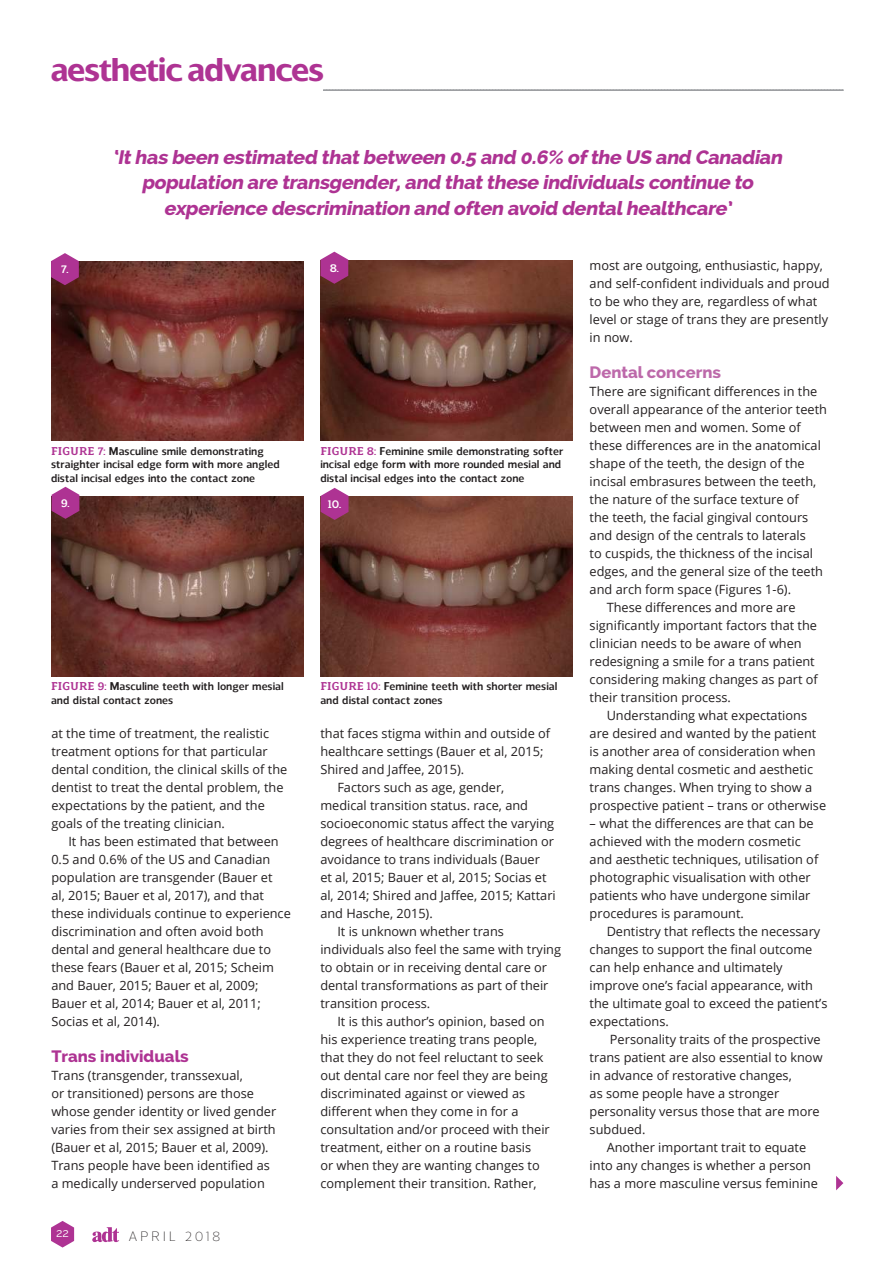
<style>
.page{position:relative;width:893px;height:1263px;background:#fff}
.page>*{position:absolute;margin:0;border:0;box-sizing:border-box;transform-origin:0 0}
.t1{font:700 33px "Dialog";letter-spacing:-.035em;color:#ae3393}
.t2{font:italic 800 19.5px/25.5px "Raleway";color:#ae3393;text-align:center}
.t3{font:800 16.5px "Raleway";color:#ae3393}
.t4{font:800 16.5px "Raleway";color:#bd69aa}
.t5{font:300 13.5px "Regan";letter-spacing:.21em;color:#231f20}
.t6{font:12.75px/18px "Open Sans";color:#231f20}
.t7{font:12px "Raleway";color:#fff}
.t8{font:700 11.25px/13.5px "Regan";color:#231f20}
.t9{font:700 11.25px "Regan Slab";color:#fff}
.s1{font-family:"Regan Slab";color:#ae3393}
</style>
<div class="page">
<svg style="left:51px;top:1221px;width:23px;height:26px"></svg>
<svg style="left:92px;top:1227px;width:27px;height:15px"></svg>
<svg style="left:323px;top:89px;width:520px;height:2px"></svg>
<svg style="left:836px;top:1176px;width:7px;height:14px"></svg>
<img style="left:51px;top:262px;width:252px;height:178px">
<img style="left:51px;top:496px;width:252px;height:180px">
<img style="left:320px;top:260px;width:253px;height:180px">
<img style="left:320px;top:496px;width:253px;height:180px">
<svg style="left:51px;top:253px;width:28px;height:32px"></svg>
<svg style="left:320px;top:252px;width:28px;height:32px"></svg>
<svg style="left:52px;top:487px;width:27px;height:32px"></svg>
<svg style="left:321px;top:488px;width:28px;height:32px"></svg>
<h1 class="t1" style="left:51px;top:52px;width:275px">aesthetic advances</h1>
<h2 class="t2" style="left:113px;top:144px;width:675px">‘Ithas been estimated thatbetween 0.5 and 0.6% ofthe US and Canadian population are transgender,and thatthese individuals continue to experience descrimination and often avoid dentalhealthcare’</h2>
<p class="t9" style="left:61px;top:261px;width:9px">7.</p>
<p class="t9" style="left:330px;top:259px;width:11px">8.</p>
<p class="t8" style="left:51px;top:444px;width:230px"><span class="s1">FIGURE 7:</span> Masculine smile demonstrating straighter incisal edge form with more angled distal incisal edges into the contact zone</p>
<p class="t8" style="left:320px;top:444px;width:244px"><span class="s1">FIGURE 8:</span> Feminine smile demonstrating softer incisal edge form with more rounded mesial and distal incisal edges into the contact zone</p>
<p class="t9" style="left:61px;top:494px;width:10px">9.</p>
<p class="t9" style="left:328px;top:495px;width:15px">10.</p>
<p class="t8" style="left:51px;top:679px;width:234px"><span class="s1">FIGURE 9:</span> Masculine teeth with longer mesial and distal contact zones</p>
<p class="t6" style="left:51px;top:724px;width:238px">at the time of treatment, the realistic treatment options for that particular dental condition, the clinical skills of the dentist to treat the dental problem, the expectations by the patient, and the goals of the treating clinician.</p>
<p class="t6" style="left:51px;top:832px;width:241px;text-indent:17px">It has been estimated that between 0.5 and 0.6% of the US and Canadian population are transgender (Bauer et<br>al, 2015; Bauer et al, 2017), and that these individuals continue to experience discrimination and often avoid both dental and general healthcare due to these fears (Bauer et al, 2015; Scheim and Bauer, 2015; Bauer et al, 2009; Bauer et al, 2014; Bauer et al, 2011; Socias et al, 2014).</p>
<p class="t3" style="left:51px;top:1047px;width:139px">Trans individuals</p>
<p class="t6" style="left:51px;top:1066px;width:226px">Trans (transgender, transsexual,<br>or transitioned) persons are those whose gender identity or lived gender varies from their sex assigned at birth (Bauer et al, 2015; Bauer et al, 2009).<br>Trans people have been identified as a medically underserved population</p>
<p class="t7" style="left:56px;top:1226px;width:14px">22</p>
<p class="t5" style="left:129px;top:1226px;width:93px">APRIL 2018</p>
<p class="t8" style="left:320px;top:679px;width:239px"><span class="s1">FIGURE 10:</span> Feminine teeth with shorter mesial and distal contact zones</p>
<p class="t6" style="left:320px;top:724px;width:231px">that faces stigma within and outside of</p>
<p class="t6" style="left:320px;top:742px;width:225px">healthcare settings (Bauer et al, 2015;</p>
<p class="t6" style="left:320px;top:760px;width:145px">Shired and Jaffee, 2015).</p>
<p class="t6" style="left:337px;top:778px;width:169px">Factors such as age, gender,</p>
<p class="t6" style="left:320px;top:796px;width:209px">medical transition status. race, and</p>
<p class="t6" style="left:320px;top:814px;width:235px">socioeconomic status affect the varying</p>
<p class="t6" style="left:320px;top:832px;width:235px">degrees of healthcare discrimination or</p>
<p class="t6" style="left:320px;top:850px;width:221px">avoidance to trans individuals (Bauer</p>
<p class="t6" style="left:320px;top:868px;width:228px">et al, 2015; Bauer et al, 2015; Socias et</p>
<p class="t6" style="left:320px;top:886px;width:237px">al, 2014; Shired and Jaffee, 2015; Kattari</p>
<p class="t6" style="left:320px;top:904px;width:114px">and Hasche, 2015).</p>
<p class="t6" style="left:337px;top:922px;width:168px">It is unknown whether trans</p>
<p class="t6" style="left:320px;top:940px;width:242px">individuals also feel the same with trying</p>
<p class="t6" style="left:320px;top:958px;width:228px">to obtain or in receiving dental care or</p>
<p class="t6" style="left:320px;top:976px;width:230px">dental transformations as part of their</p>
<p class="t6" style="left:320px;top:994px;width:111px">transition process.</p>
<p class="t6" style="left:337px;top:1012px;width:209px">It is this author’s opinion, based on</p>
<p class="t6" style="left:320px;top:1030px;width:219px">his experience treating trans people,</p>
<p class="t6" style="left:320px;top:1048px;width:225px">that they do not feel reluctant to seek</p>
<p class="t6" style="left:320px;top:1066px;width:229px">out dental care nor feel they are being</p>
<p class="t6" style="left:320px;top:1084px;width:206px">discriminated against or viewed as</p>
<p class="t6" style="left:320px;top:1102px;width:200px">different when they come in for a</p>
<p class="t6" style="left:320px;top:1120px;width:231px">consultation and/or proceed with their</p>
<p class="t6" style="left:320px;top:1138px;width:212px">treatment, either on a routine basis</p>
<p class="t6" style="left:320px;top:1156px;width:221px">or when they are wanting changes to</p>
<p class="t6" style="left:320px;top:1174px;width:218px">complement their transition. Rather,</p>
<p class="t6" style="left:590px;top:256px;width:242px">most are outgoing, enthusiastic, happy, and self-confident individuals and proud to be who they are, regardless of what level or stage of trans they are presently in now.</p>
<p class="t4" style="left:590px;top:363px;width:133px">Dental concerns</p>
<p class="t6" style="left:590px;top:382px;width:229px">There are significant differences in the</p>
<p class="t6" style="left:590px;top:400px;width:239px">overall appearance of the anterior teeth</p>
<p class="t6" style="left:590px;top:418px;width:213px">between men and women. Some of</p>
<p class="t6" style="left:590px;top:436px;width:233px">these differences are in the anatomical</p>
<p class="t6" style="left:590px;top:454px;width:217px">shape of the teeth, the design of the</p>
<p class="t6" style="left:590px;top:472px;width:228px">incisal embrasures between the teeth,</p>
<p class="t6" style="left:590px;top:490px;width:211px">the nature of the surface texture of</p>
<p class="t6" style="left:590px;top:508px;width:220px">the teeth, the facial gingival contours</p>
<p class="t6" style="left:590px;top:526px;width:218px">and design of the centrals to laterals</p>
<p class="t6" style="left:590px;top:544px;width:225px">to cuspids, the thickness of the incisal</p>
<p class="t6" style="left:590px;top:562px;width:235px">edges, and the general size of the teeth</p>
<p class="t6" style="left:590px;top:580px;width:203px">and arch form space (Figures 1-6).</p>
<p class="t6" style="left:607px;top:598px;width:190px">These differences and more are</p>
<p class="t6" style="left:590px;top:616px;width:229px">significantly important factors that the</p>
<p class="t6" style="left:590px;top:634px;width:214px">clinician needs to be aware of when</p>
<p class="t6" style="left:590px;top:652px;width:227px">redesigning a smile for a trans patient</p>
<p class="t6" style="left:590px;top:670px;width:230px">considering making changes as part of</p>
<p class="t6" style="left:590px;top:688px;width:143px">their transition process.</p>
<p class="t6" style="left:607px;top:706px;width:202px">Understanding what expectations</p>
<p class="t6" style="left:590px;top:724px;width:228px">are desired and wanted by the patient</p>
<p class="t6" style="left:590px;top:742px;width:227px">is another area of consideration when</p>
<p class="t6" style="left:590px;top:760px;width:225px">making dental cosmetic and aesthetic</p>
<p class="t6" style="left:590px;top:778px;width:224px">trans changes. When trying to show a</p>
<p class="t6" style="left:590px;top:796px;width:238px">prospective patient – trans or otherwise</p>
<p class="t6" style="left:590px;top:814px;width:230px">– what the differences are that can be achieved with the modern cosmetic and aesthetic techniques, utilisation of photographic visualisation with other patients who have undergone similar procedures is paramount.</p>
<p class="t6" style="left:590px;top:922px;width:239px;text-indent:17px">Dentistry that reflects the necessary changes to support the final outcome can help enhance and ultimately improve one’s facial appearance, with the ultimate goal to exceed the patient’s expectations.</p>
<p class="t6" style="left:590px;top:1030px;width:234px;text-indent:20px">Personality traits of the prospective trans patient are also essential to know in advance of restorative changes,<br>as some people have a stronger personality versus those that are more subdued.</p>
<p class="t6" style="left:590px;top:1138px;width:230px;text-align:center">Another important trait to equate<br>into any changes is whether a person has a more masculine versus feminine</p>
</div>
